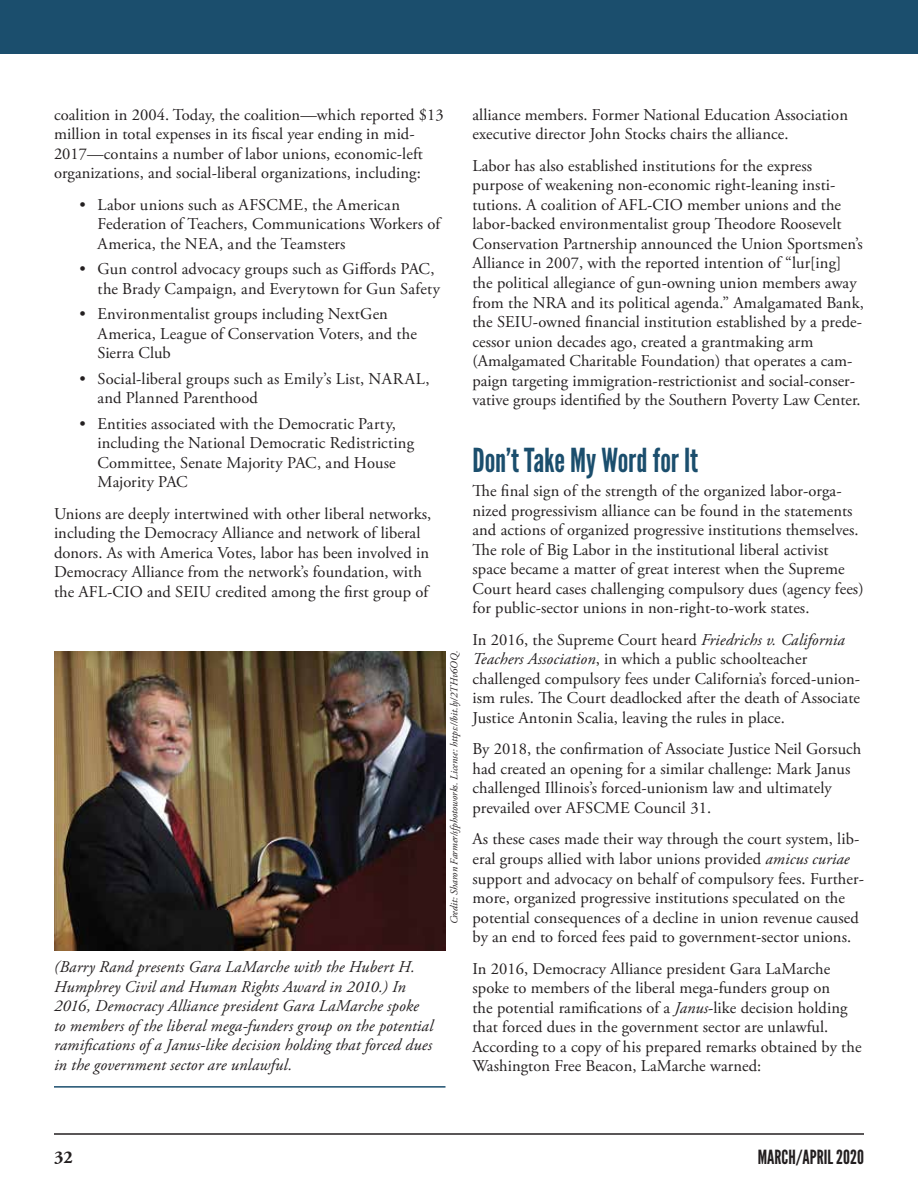
<style>
.page{position:relative;width:918px;height:1188px;background:#fff}
.page>*{position:absolute;margin:0;border:0;box-sizing:border-box;transform-origin:0 0}
.t1{font:33px "League Gothic";letter-spacing:-.005em;color:#1b4e6d}
.t2{font:19.5px "League Gothic";color:#231f20}
.t3{font:700 18px "Adobe Garamond Pro";color:#231f20}
.t4{font:16.5px/19.5px "Adobe Garamond Pro";letter-spacing:.005em;color:#231f20}
.t5{font:italic 16.5px/19.5px "Adobe Garamond Pro";letter-spacing:.01em;color:#231f20}
.t6{font:italic 10.5px "Adobe Garamond Pro";color:#231f20}
.s1{font-style:italic}
</style>
<div class="page">
<hr style="left:54px;top:1133px;width:810px;height:2px;background:#231f20">
<div style="left:0;top:0;width:918px;height:54px;background:#1b4e6d"></div>
<hr style="left:54px;top:1086px;width:392px;height:2px;background:#1b4e6d">
<img style="left:54px;top:651px;width:392px;height:300px">
<p class="t4" style="left:54px;top:106px;width:391px">coalition in 2004. Today, the coalition—which reported $13 million in total expenses in its fiscal year ending in mid-2017—contains a number of labor unions, economic-left organizations, and social-liberal organizations, including:</p>
<p class="t4" style="left:97px;top:196px;width:344px;text-indent:-18px">• Labor unions such as AFSCME, the American<br>Federation of Teachers, Communications Workers of<br>America, the NEA, and the Teamsters</p>
<p class="t4" style="left:97px;top:260px;width:344px;text-indent:-18px">• Gun control advocacy groups such as Giffords PAC, the Brady Campaign, and Everytown for Gun Safety</p>
<p class="t4" style="left:97px;top:305px;width:321px;text-indent:-18px">• Environmentalist groups including NextGen<br>America, League of Conservation Voters, and the<br>Sierra Club</p>
<p class="t4" style="left:97px;top:370px;width:334px;text-indent:-18px">• Social-liberal groups such as Emily’s List, NARAL, and Planned Parenthood</p>
<p class="t4" style="left:97px;top:415px;width:318px;text-indent:-18px">• Entities associated with the Democratic Party, including the National Democratic Redistricting Committee, Senate Majority PAC, and House Majority PAC</p>
<p class="t4" style="left:54px;top:505px;width:379px">Unions are deeply intertwined with other liberal networks, including the Democracy Alliance and network of liberal donors. As with America Votes, labor has been involved in Democracy Alliance from the network’s foundation, with the AFL-CIO and SEIU credited among the first group of</p>
<p class="t5" style="left:54px;top:958px;width:381px">(Barry Rand presents Gara LaMarche with the Hubert H.<br>Humphrey Civil and Human Rights Award in 2010.) In 2016, Democracy Alliance president Gara LaMarche spoke to members of the liberal mega-funders group on the potential ramifications of a Janus-like decision holding that forced dues in the government sector are unlawful.</p>
<p class="t6" style="left:448px;top:924px;width:275px;rotate:-90deg">Credit: Sharon Farmer/sfphotoworks. License: https://bit.ly/2THv6OQ.</p>
<p class="t4" style="left:473px;top:106px;width:377px">alliance members. Former National Education Association executive director John Stocks chairs the alliance.</p>
<p class="t4" style="left:473px;top:157px;width:393px">Labor has also established institutions for the express purpose of weakening non-economic right-leaning insti&shy;tutions. A coalition of AFL-CIO member unions and the labor-backed environmentalist group Theodore Roosevelt Conservation Partnership announced the Union Sportsmen’s Alliance in 2007, with the reported intention of “lur[ing] the political allegiance of gun-owning union members away from the NRA and its political agenda.” Amalgamated Bank, the SEIU-owned financial institution established by a prede&shy;cessor union decades ago, created a grantmaking arm (Amalgamated Charitable Foundation) that operates a cam&shy;paign targeting immigration-restrictionist and social-conser&shy;vative groups identified by the Southern Poverty Law Center.</p>
<h1 class="t1" style="left:472px;top:442px;width:227px">Don’t Take My Word for It</h1>
<p class="t4" style="left:472px;top:482px;width:393px">The final sign of the strength of the organized labor-orga&shy;nized progressivism alliance can be found in the statements and actions of organized progressive institutions themselves.<br>The role of Big Labor in the institutional liberal activist space became a matter of great interest when the Supreme Court heard cases challenging compulsory dues (agency fees) for public-sector unions in non-right-to-work states.</p>
<p class="t4" style="left:472px;top:631px;width:389px">In 2016, the Supreme Court heard <span class="s1">Friedrichs v. California Teachers Association</span>, in which a public schoolteacher challenged compulsory fees under California’s forced-union&shy;ism rules. The Court deadlocked after the death of Associate Justice Antonin Scalia, leaving the rules in place.</p>
<p class="t4" style="left:472px;top:740px;width:390px">By 2018, the confirmation of Associate Justice Neil Gorsuch had created an opening for a similar challenge: Mark Janus challenged Illinois’s forced-unionism law and ultimately prevailed over AFSCME Council 31.</p>
<p class="t4" style="left:472px;top:830px;width:393px">As these cases made their way through the court system, lib&shy;eral groups allied with labor unions provided <span class="s1">amicus curiae </span>support and advocacy on behalf of compulsory fees. Further&shy;more, organized progressive institutions speculated on the potential consequences of a decline in union revenue caused by an end to forced fees paid to government-sector unions.</p>
<p class="t4" style="left:472px;top:959px;width:391px">In 2016, Democracy Alliance president Gara LaMarche spoke to members of the liberal mega-funders group on<br>the potential ramifications of a <span class="s1">Janus</span>-like decision holding that forced dues in the government sector are unlawful.<br>According to a copy of his prepared remarks obtained by the Washington Free Beacon, LaMarche warned:</p>
<p class="t3" style="left:54px;top:1147px;width:20px">32</p>
<p class="t2" style="left:758px;top:1146px;width:108px">MARCH/APRIL 2020</p>
</div>
